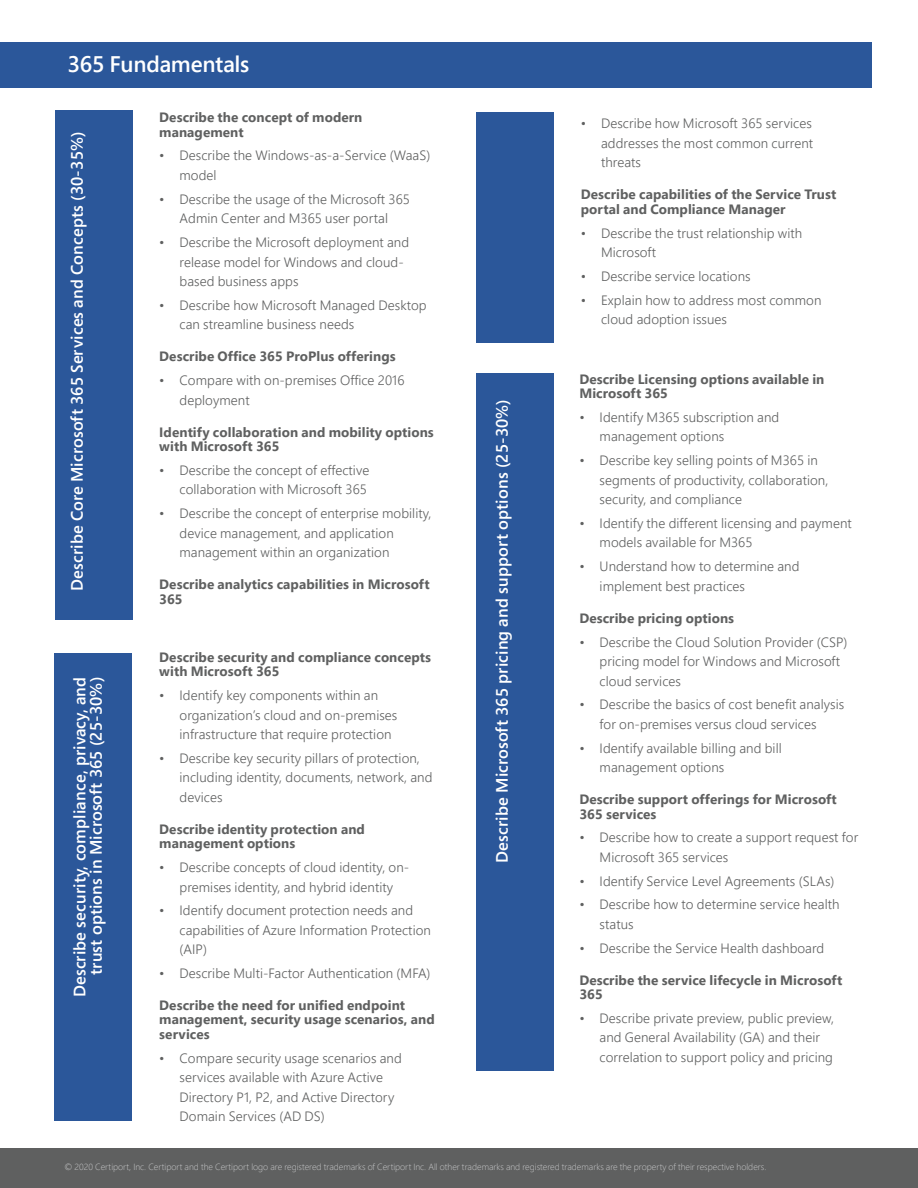
<style>
.page{position:relative;width:918px;height:1188px;background:#fff}
.page>*{position:absolute;margin:0;border:0;box-sizing:border-box;transform-origin:0 0}
.t1{font:600 22.5px "Segoe Pro";letter-spacing:-.01em;color:#fff}
.t2{font:600 16.5px/16.5px "Segoe Pro";letter-spacing:.01em;color:#fff;text-align:right}
.t3{font:300 13.5px/19.5px "Segoe Pro";letter-spacing:.005em;color:#5f6060}
.t4{font:700 13.5px/14.2px "Segoe Pro";letter-spacing:.005em;color:#5f6060}
.t5{font:300 9px "Segoe Pro";color:#c9cacb}
</style>
<div class="page">
<div style="left:0;top:1148px;width:918px;height:40px;background:#5f6060"></div>
<div style="left:0;top:42px;width:871px;height:45px;background:#2b579a"></div>
<div style="left:56px;top:111px;width:77px;height:509px;background:#2b579a"></div>
<div style="left:476px;top:112px;width:78px;height:230px;background:#2b579a"></div>
<div style="left:54px;top:653px;width:78px;height:467px;background:#2b579a"></div>
<div style="left:476px;top:374px;width:78px;height:697px;background:#2b579a"></div>
<h1 class="t1" style="left:68px;top:48px;width:183px">365 Fundamentals</h1>
<p class="t2" style="left:68px;top:591px;width:461px;rotate:-90deg">Describe Core Microsoft 365 Services and Concepts (30-35%)</p>
<p class="t2" style="left:71px;top:997px;width:322px;rotate:-90deg">Describe security, compliance, privacy, and trust options in Microsoft 365 (25-30%)</p>
<p class="t4" style="left:159px;top:110px;width:205px">Describe the concept of modern management</p>
<p class="t3" style="left:180px;top:146px;width:252px;text-indent:-20px">• Describe the Windows-as-a-Service (WaaS) model</p>
<p class="t3" style="left:159px;top:189px;width:252px;text-align:center">• Describe the usage of the Microsoft 365<br>Admin Center and M365 user portal</p>
<p class="t3" style="left:180px;top:232px;width:231px;text-indent:-20px">• Describe the Microsoft deployment and release model for Windows and cloud&shy;based business apps</p>
<p class="t3" style="left:180px;top:295px;width:249px;text-indent:-20px">• Describe how Microsoft Managed Desktop can streamline business needs</p>
<p class="t4" style="left:159px;top:349px;width:238px">Describe Office 365 ProPlus offerings</p>
<p class="t3" style="left:180px;top:370px;width:226px;text-indent:-20px">• Compare with on-premises Office 2016 deployment</p>
<p class="t4" style="left:159px;top:425px;width:276px">Identify collaboration and mobility options with Microsoft 365</p>
<p class="t3" style="left:159px;top:460px;width:212px;text-align:right">• Describe the concept of effective collaboration with Microsoft 365</p>
<p class="t3" style="left:180px;top:503px;width:253px;text-indent:-20px">• Describe the concept of enterprise mobility, device management, and application management within an organization</p>
<p class="t4" style="left:159px;top:577px;width:272px">Describe analytics capabilities in Microsoft<br>365</p>
<p class="t4" style="left:159px;top:650px;width:273px">Describe security and compliance concepts with Microsoft 365</p>
<p class="t3" style="left:180px;top:685px;width:219px;text-indent:-20px">• Identify key components within an organization’s cloud and on-premises infrastructure that require protection</p>
<p class="t3" style="left:180px;top:748px;width:254px;text-indent:-20px">• Describe key security pillars of protection, including identity, documents, network, and devices</p>
<p class="t4" style="left:159px;top:822px;width:207px">Describe identity protection and management options</p>
<p class="t3" style="left:159px;top:857px;width:251px;text-align:center">• Describe concepts of cloud identity, on&shy;premises identity, and hybrid identity</p>
<p class="t3" style="left:180px;top:900px;width:253px;text-indent:-20px">• Identify document protection needs and capabilities of Azure Information Protection (AIP)</p>
<p class="t3" style="left:159px;top:963px;width:273px">• Describe Multi-Factor Authentication (MFA)</p>
<p class="t4" style="left:159px;top:998px;width:277px">Describe the need for unified endpoint management, security usage scenarios, and services</p>
<p class="t3" style="left:180px;top:1048px;width:224px;text-indent:-20px">• Compare security usage scenarios and services available with Azure Active Directory P1, P2, and Active Directory Domain Services (AD DS)</p>
<p class="t2" style="left:493px;top:863px;width:465px;rotate:-90deg">Describe Microsoft 365 pricing and support options (25-30%)</p>
<p class="t3" style="left:601px;top:114px;width:214px;text-align:justify;text-indent:-20px">• Describe how Microsoft 365 services addresses the most common current threats</p>
<p class="t4" style="left:581px;top:187px;width:257px">Describe capabilities of the Service Trust portal and Compliance Manager</p>
<p class="t3" style="left:601px;top:223px;width:203px;text-indent:-20px">• Describe the trust relationship with<br>Microsoft</p>
<p class="t3" style="left:581px;top:266px;width:171px">• Describe service locations</p>
<p class="t3" style="left:601px;top:290px;width:222px;text-indent:-20px">• Explain how to address most common cloud adoption issues</p>
<p class="t4" style="left:579px;top:371px;width:247px">Describe Licensing options available in<br>Microsoft 365</p>
<p class="t3" style="left:600px;top:407px;width:181px;text-indent:-20px">• Identify M365 subscription and management options</p>
<p class="t3" style="left:600px;top:450px;width:230px;text-indent:-20px">• Describe key selling points of M365 in segments of productivity, collaboration, security, and compliance</p>
<p class="t3" style="left:600px;top:513px;width:254px;text-indent:-20px">• Identify the different licensing and payment models available for M365</p>
<p class="t3" style="left:600px;top:556px;width:201px;text-indent:-20px">• Understand how to determine and implement best practices</p>
<p class="t4" style="left:579px;top:610px;width:156px">Describe pricing options</p>
<p class="t3" style="left:600px;top:632px;width:249px;text-indent:-20px">• Describe the Cloud Solution Provider (CSP) pricing model for Windows and Microsoft cloud services</p>
<p class="t3" style="left:579px;top:695px;width:267px;text-align:center">• Describe the basics of cost benefit analysis for on-premises versus cloud services</p>
<p class="t3" style="left:600px;top:738px;width:184px;text-indent:-20px">• Identify available billing and bill management options</p>
<p class="t4" style="left:579px;top:792px;width:259px">Describe support offerings for Microsoft<br>365 services</p>
<p class="t3" style="left:600px;top:827px;width:260px;text-indent:-20px">• Describe how to create a support request for<br>Microsoft 365 services</p>
<p class="t3" style="left:579px;top:871px;width:257px">• Identify Service Level Agreements (SLAs)</p>
<p class="t3" style="left:600px;top:895px;width:242px;text-indent:-20px">• Describe how to determine service health status</p>
<p class="t3" style="left:579px;top:938px;width:246px">• Describe the Service Health dashboard</p>
<p class="t4" style="left:579px;top:973px;width:264px">Describe the service lifecycle in Microsoft<br>365</p>
<p class="t3" style="left:600px;top:1008px;width:236px;text-indent:-20px">• Describe private preview, public preview, and General Availability (GA) and their correlation to support policy and pricing</p>
<p class="t5" style="left:64px;top:1160px;width:703px">© 2020 Certiport, Inc. Certiport and the Certiport logo are registered trademarks of Certiport Inc. All other trademarks and registered trademarks are the property of their respective holders.</p>
</div>
